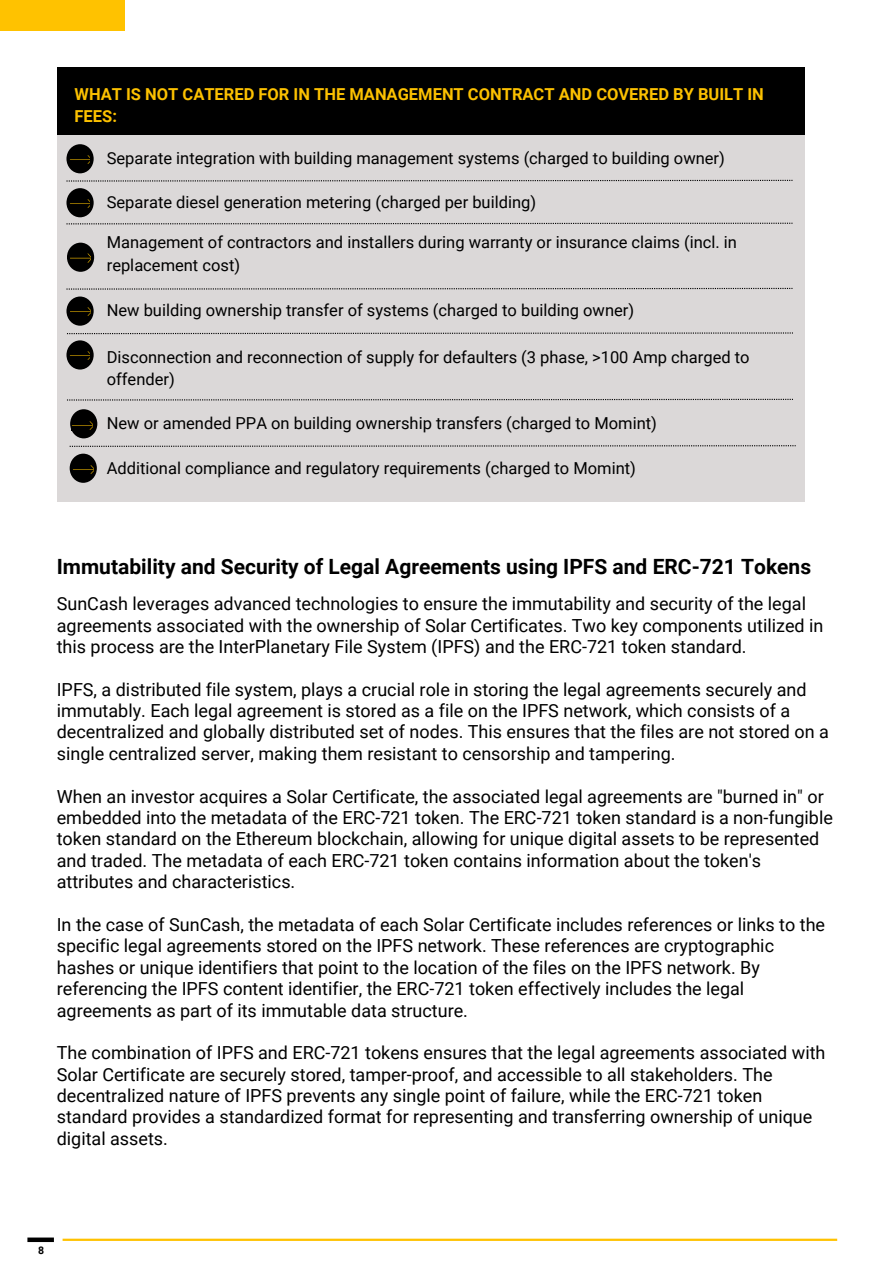
<style>
.page{position:relative;width:893px;height:1264px;background:#fff}
.page>*{position:absolute;margin:0;border:0;box-sizing:border-box;transform-origin:0 0}
.t1{font:700 21px "Roboto";color:#000}
.t2{font:18px/21.3px "Roboto";color:#000}
.t3{font:16.5px/22.5px "Roboto";color:#000}
.t4{font:700 16.5px/22.5px "Roboto";color:#fcc100}
.t5{font:700 10.5px "Roboto";color:#000}
</style>
<div class="page">
<div style="left:57px;top:104px;width:747px;height:398px;background:#dbd8d8"></div>
<svg style="left:66px;top:180px;width:726px;height:1px"></svg>
<div style="left:57px;top:67px;width:747px;height:67px;background:#000"></div>
<div style="left:66px;top:144px;width:28px;height:29px;background:#000;border-radius:50%"></div>
<div style="left:66px;top:188px;width:28px;height:29px;background:#000;border-radius:50%"></div>
<div style="left:67px;top:243px;width:27px;height:29px;background:#000;border-radius:50%"></div>
<div style="left:66px;top:296px;width:28px;height:30px;background:#000;border-radius:50%"></div>
<div style="left:66px;top:340px;width:28px;height:29px;background:#000;border-radius:50%"></div>
<div style="left:70px;top:409px;width:27px;height:29px;background:#000;border-radius:50%"></div>
<svg style="left:66px;top:223px;width:726px;height:1px"></svg>
<svg style="left:66px;top:288px;width:726px;height:1px"></svg>
<svg style="left:67px;top:332px;width:725px;height:2px"></svg>
<svg style="left:67px;top:399px;width:725px;height:1px"></svg>
<img style="left:70px;top:155px;width:20px;height:9px">
<img style="left:70px;top:199px;width:20px;height:9px">
<img style="left:70px;top:253px;width:20px;height:10px">
<img style="left:70px;top:307px;width:20px;height:9px">
<img style="left:70px;top:351px;width:20px;height:9px">
<img style="left:72px;top:421px;width:20px;height:9px">
<svg style="left:70px;top:445px;width:725px;height:2px"></svg>
<div style="left:70px;top:453px;width:27px;height:30px;background:#000;border-radius:50%"></div>
<img style="left:73px;top:465px;width:20px;height:9px">
<div style="left:0;top:0;width:124px;height:31px;background:#ffc200"></div>
<hr style="left:63px;top:1238px;width:774px;height:2px;background:#ffc200">
<svg style="left:27px;top:1237px;width:27px;height:4px"></svg>
<p class="t4" style="left:75px;top:83px;width:690px">WHAT IS NOT CATERED FOR IN THE MANAGEMENT CONTRACT AND COVERED BY BUILT IN<br>FEES:</p>
<p class="t3" style="left:107px;top:147px;width:619px">Separate integration with building management systems (charged to building owner)</p>
<p class="t3" style="left:107px;top:191px;width:431px">Separate diesel generation metering (charged per building)</p>
<p class="t3" style="left:107px;top:231px;width:631px">Management of contractors and installers during warranty or insurance claims (incl. in replacement cost)</p>
<p class="t3" style="left:107px;top:299px;width:529px">New building ownership transfer of systems (charged to building owner)</p>
<p class="t3" style="left:107px;top:346px;width:644px">Disconnection and reconnection of supply for defaulters (3 phase, &gt;100 Amp charged to offender)</p>
<p class="t3" style="left:107px;top:412px;width:551px">New or amended PPA on building ownership transfers (charged to Momint)</p>
<p class="t3" style="left:107px;top:457px;width:530px">Additional compliance and regulatory requirements (charged to Momint)</p>
<p class="t1" style="left:57px;top:555px;width:755px">Immutability and Security of Legal Agreements using IPFS and ERC-721 Tokens</p>
<p class="t2" style="left:57px;top:593px;width:768px">SunCash leverages advanced technologies to ensure the immutability and security of the legal agreements associated with the ownership of Solar Certificates. Two key components utilized in this process are the InterPlanetary File System (IPFS) and the ERC-721 token standard.</p>
<p class="t2" style="left:57px;top:679px;width:773px">IPFS, a distributed file system, plays a crucial role in storing the legal agreements securely and immutably. Each legal agreement is stored as a file on the IPFS network, which consists of a decentralized and globally distributed set of nodes. This ensures that the files are not stored on a single centralized server, making them resistant to censorship and tampering.</p>
<p class="t2" style="left:57px;top:785px;width:777px">When an investor acquires a Solar Certificate, the associated legal agreements are "burned in" or embedded into the metadata of the ERC-721 token. The ERC-721 token standard is a non-fungible token standard on the Ethereum blockchain, allowing for unique digital assets to be represented and traded. The metadata of each ERC-721 token contains information about the token's attributes and characteristics.</p>
<p class="t2" style="left:57px;top:914px;width:769px">In the case of SunCash, the metadata of each Solar Certificate includes references or links to the specific legal agreements stored on the IPFS network. These references are cryptographic hashes or unique identifiers that point to the location of the files on the IPFS network. By referencing the IPFS content identifier, the ERC-721 token effectively includes the legal agreements as part of its immutable data structure.</p>
<p class="t2" style="left:57px;top:1042px;width:770px">The combination of IPFS and ERC-721 tokens ensures that the legal agreements associated with Solar Certificate are securely stored, tamper-proof, and accessible to all stakeholders. The decentralized nature of IPFS prevents any single point of failure, while the ERC-721 token standard provides a standardized format for representing and transferring ownership of unique digital assets.</p>
<p class="t5" style="left:38px;top:1244px;width:8px">8</p>
</div>
